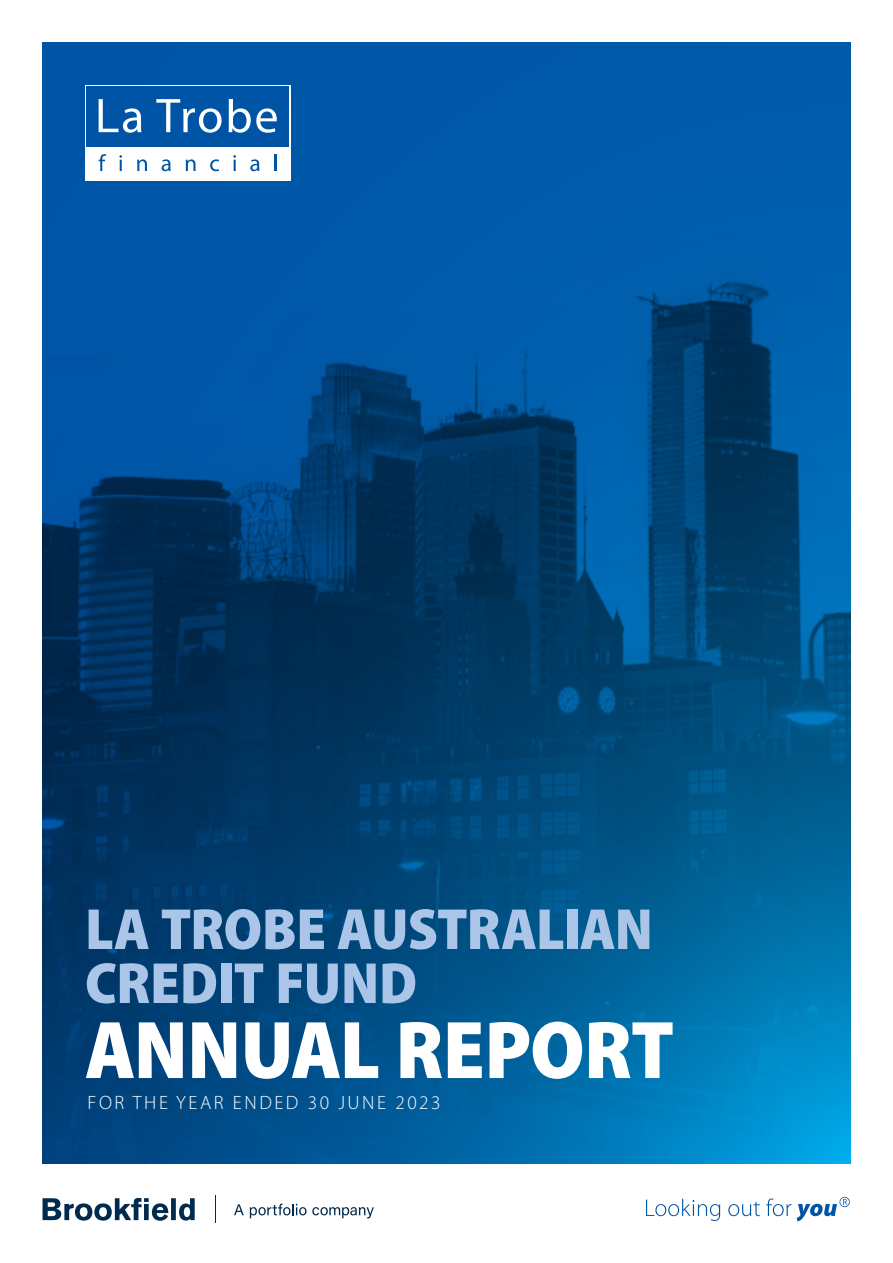
<style>
.page{position:relative;width:893px;height:1263px;background:#fff}
.page>*{position:absolute;margin:0;border:0;box-sizing:border-box;transform-origin:0 0}
.t1{font:900 semi-condensed 82.5px "Myriad Pro";letter-spacing:-.01em;color:#fff}
.t2{font:900 semi-condensed 58.5px/54px "Myriad Pro";letter-spacing:-.01em;color:#aac5e7}
.t3{font:300 19.35px "Myriad Pro";letter-spacing:.13em;color:#fff}
</style>
<div class="page">
<img style="left:43px;top:43px;width:807px;height:1120px">
<svg style="left:646px;top:1199px;width:74px;height:22px"></svg>
<svg style="left:728px;top:1202px;width:32px;height:14px"></svg>
<svg style="left:766px;top:1198px;width:25px;height:18px"></svg>
<svg style="left:797px;top:1197px;width:53px;height:24px"></svg>
<div style="left:85px;top:85px;width:205px;height:95px;background:#fff"></div>
<svg style="left:99px;top:154px;width:7px;height:17px"></svg>
<svg style="left:119px;top:155px;width:3px;height:16px"></svg>
<svg style="left:137px;top:159px;width:10px;height:12px"></svg>
<svg style="left:162px;top:159px;width:9px;height:12px"></svg>
<svg style="left:186px;top:159px;width:10px;height:12px"></svg>
<svg style="left:210px;top:159px;width:9px;height:12px"></svg>
<svg style="left:233px;top:155px;width:3px;height:16px"></svg>
<svg style="left:250px;top:159px;width:9px;height:12px"></svg>
<svg style="left:275px;top:154px;width:2px;height:17px"></svg>
<div style="left:86px;top:86px;width:203px;height:60px;background:#0054a6"></div>
<svg style="left:99px;top:99px;width:42px;height:34px"></svg>
<svg style="left:156px;top:99px;width:66px;height:34px"></svg>
<svg style="left:229px;top:99px;width:48px;height:34px"></svg>
<svg style="left:215px;top:1195px;width:1px;height:28px"></svg>
<svg style="left:234px;top:1204px;width:10px;height:11px"></svg>
<svg style="left:250px;top:1203px;width:124px;height:15px"></svg>
<svg style="left:43px;top:1198px;width:152px;height:23px"></svg>
<p class="t2" style="left:85px;top:900px;width:569px">LA TROBE AUSTRALIAN<br>CREDIT FUND</p>
<h1 class="t1" style="left:85px;top:996px;width:590px">ANNUAL REPORT</h1>
<p class="t3" style="left:88px;top:1091px;width:355px">FOR THE YEAR ENDED 30 JUNE 2023</p>
</div>
